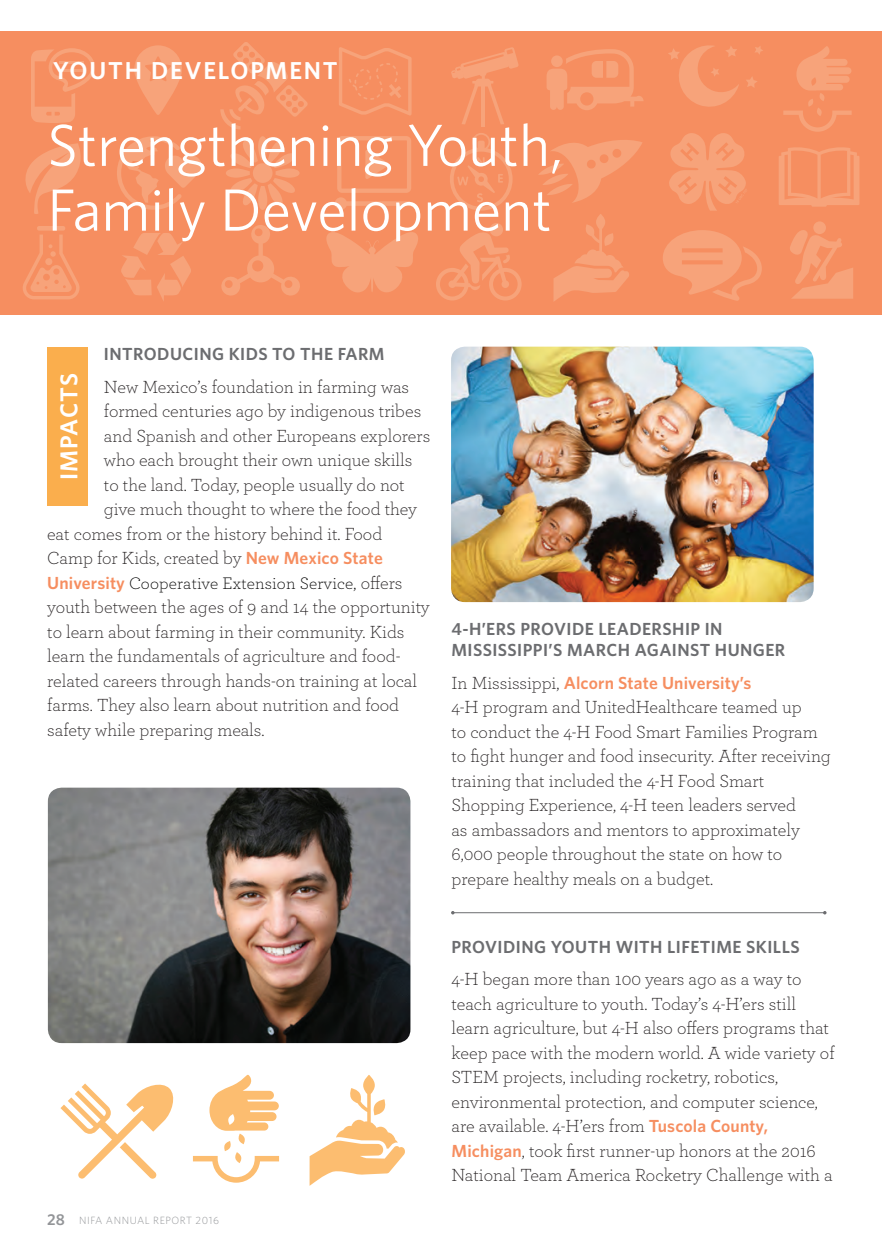
<style>
.page{position:relative;width:882px;height:1260px;background:#fff}
.page>*{position:absolute;margin:0;border:0;box-sizing:border-box;transform-origin:0 0}
.FY16_Portfolio_Headl{font:59.5px/64.8px "Whitney";color:#fff}
.FY16_Portfolio_Title{font:600 24.5px "Whitney";letter-spacing:.075em;color:#fff}
.FY16_Portfolio_Title-2{font:600 24.5px "Whitney";letter-spacing:.04em;color:#fff}
.FY16_Outcome_Text__i{font:300 18.38px/24.5px "Archer";color:#231f20}
.FY16_Outcome_Heads{font:600 17.5px/21px "Whitney";letter-spacing:.025em;color:#6c6d70}
.FY16_Outcome_Text__i-2{font:300 17.5px "Archer";letter-spacing:.01em;color:#000}
.FY16_Outcome_Text__i-3{font:600 17.5px "Whitney";letter-spacing:.01em;color:#f68e60}
.t1{font:300 10.5px "Whitney";letter-spacing:.05em;color:#939598}
.s1{font-family:"Whitney";font-weight:600;font-size:17.5px;color:#f68e60}
.s2{font-family:"Whitney";font-weight:600;color:#f68e60}
.s3{font-size:18.38px;color:#231f20}
.s4{font-weight:600;font-size:15.75px}
.s5{font-family:"Archer";font-weight:300;font-size:18.38px;color:#231f20}
</style>
<div class="page">
<div style="left:0;top:32px;width:882px;height:283px;background:#f68e60"></div>
<svg style="left:553px;top:214px;width:76px;height:87px"></svg>
<svg style="left:783px;top:46px;width:69px;height:86px"></svg>
<hr style="left:481px;top:86px;width:4px;height:41px;background:#f7a37a">
<svg style="left:451px;top:47px;width:68px;height:77px"></svg>
<svg style="left:746px;top:77px;width:11px;height:10px"></svg>
<svg style="left:668px;top:45px;width:71px;height:62px"></svg>
<svg style="left:755px;top:46px;width:8px;height:8px"></svg>
<svg style="left:779px;top:147px;width:81px;height:60px"></svg>
<svg style="left:31px;top:48px;width:64px;height:75px"></svg>
<hr style="left:59px;top:69px;width:25px;height:3px;background:#f7a37a">
<hr style="left:59px;top:61px;width:25px;height:3px;background:#f7a37a">
<svg style="left:335px;top:136px;width:76px;height:74px"></svg>
<svg style="left:663px;top:230px;width:99px;height:71px"></svg>
<svg style="left:121px;top:233px;width:70px;height:68px"></svg>
<svg style="left:25px;top:143px;width:56px;height:71px"></svg>
<svg style="left:226px;top:136px;width:74px;height:74px"></svg>
<svg style="left:326px;top:232px;width:92px;height:61px"></svg>
<svg style="left:790px;top:230px;width:63px;height:69px"></svg>
<div style="left:813px;top:221px;width:13px;height:13px;background:#f7a37a;border-radius:50%"></div>
<svg style="left:547px;top:49px;width:97px;height:61px"></svg>
<div style="left:551px;top:55px;width:12px;height:12px;background:#f7a37a;border-radius:50%"></div>
<svg style="left:436px;top:232px;width:86px;height:69px"></svg>
<div style="left:490px;top:223px;width:13px;height:13px;background:#f7a37a;border-radius:50%"></div>
<svg style="left:221px;top:225px;width:79px;height:71px"></svg>
<svg style="left:220px;top:42px;width:88px;height:88px"></svg>
<svg style="left:23px;top:226px;width:57px;height:73px"></svg>
<svg style="left:669px;top:133px;width:77px;height:78px"></svg>
<svg style="left:117px;top:136px;width:85px;height:74px"></svg>
<svg style="left:134px;top:45px;width:48px;height:70px"></svg>
<svg style="left:450px;top:133px;width:63px;height:78px"></svg>
<svg style="left:339px;top:47px;width:73px;height:69px"></svg>
<svg style="left:538px;top:140px;width:104px;height:63px"></svg>
<hr style="left:453px;top:912px;width:372px;height:1px;background:#6c6d70">
<div style="left:47px;top:347px;width:41px;height:159px;background:#faae4d"></div>
<img style="left:48px;top:788px;width:362px;height:255px">
<img style="left:451px;top:347px;width:363px;height:255px">
<svg style="left:310px;top:1075px;width:95px;height:111px"></svg>
<svg style="left:193px;top:1074px;width:86px;height:109px"></svg>
<svg style="left:60px;top:1083px;width:114px;height:96px"></svg>
<p class="FY16_Portfolio_Title" style="left:53px;top:54px;width:286px">YOUTH DEVELOPMENT</p>
<p class="FY16_Portfolio_Headl" style="left:47px;top:111px;width:517px">Strengthening Youth,<br>Family Development</p>
<p class="FY16_Outcome_Heads" style="left:104px;top:344px;width:282px">INTRODUCING KIDS TO THE FARM</p>
<p class="FY16_Outcome_Text__i" style="left:104px;top:374px;width:307px">New Mexico’s foundation in farming was</p>
<p class="FY16_Outcome_Text__i" style="left:104px;top:398px;width:319px">formed centuries ago by indigenous tribes</p>
<p class="FY16_Outcome_Text__i" style="left:104px;top:423px;width:328px">and Spanish and other Europeans explorers</p>
<p class="FY16_Outcome_Text__i" style="left:104px;top:447px;width:310px">who each brought their own unique skills</p>
<p class="FY16_Outcome_Text__i" style="left:104px;top:472px;width:302px">to the land. Today, people usually do not</p>
<p class="FY16_Outcome_Text__i" style="left:104px;top:496px;width:315px">give much thought to where the food they</p>
<p class="FY16_Outcome_Text__i" style="left:47px;top:521px;width:337px">eat comes from or the history behind it. Food</p>
<p class="FY16_Outcome_Text__i" style="left:47px;top:545px;width:337px">Camp for Kids, created by <span class="s1">New Mexico State</span></p>
<p class="FY16_Outcome_Text__i-2" style="left:47px;top:572px;width:357px"><span class="s2">University</span> Cooperative Extension Service, <span class="s3">offers</span></p>
<p class="FY16_Outcome_Text__i" style="left:47px;top:594px;width:384px">youth between the ages of 9 and 14 the opportunity to learn about farming in their community. Kids learn the fundamentals of agriculture and food&shy;related careers through hands-on training at local farms. They also learn about nutrition and food safety while preparing meals.</p>
<p class="FY16_Portfolio_Title-2" style="left:53px;top:480px;width:109px;rotate:-90deg">IMPACTS</p>
<p class="t1" style="left:47px;top:1214px;width:173px"><span class="s4">28</span> NIFA ANNUAL REPORT 2016</p>
<p class="FY16_Outcome_Heads" style="left:452px;top:618px;width:335px">4-H’ERS PROVIDE LEADERSHIP IN<br>MISSISSIPPI’S MARCH AGAINST HUNGER</p>
<p class="FY16_Outcome_Text__i-3" style="left:452px;top:671px;width:302px"><span class="s5">In Mississippi,</span> Alcorn State University’s</p>
<p class="FY16_Outcome_Text__i" style="left:452px;top:694px;width:381px">4-H program and UnitedHealthcare teamed up<br>to conduct the 4-H Food Smart Families Program to fight hunger and food insecurity. After receiving training that included the 4-H Food Smart Shopping Experience, 4-H teen leaders served<br>as ambassadors and mentors to approximately 6,000 people throughout the state on how to prepare healthy meals on a budget.</p>
<p class="FY16_Outcome_Heads" style="left:452px;top:936px;width:350px">PROVIDING YOUTH WITH LIFETIME SKILLS</p>
<p class="FY16_Outcome_Text__i" style="left:451px;top:966px;width:385px">4-H began more than 100 years ago as a way to teach agriculture to youth. Today’s 4-H’ers still learn agriculture, but 4-H also offers programs that keep pace with the modern world. A wide variety of STEM projects, including rocketry, robotics, environmental protection, and computer science, are available. 4-H’ers from <span class="s1">Tuscola County, Michigan</span>, took first runner-up honors at the 2016<br>National Team America Rocketry Challenge with a</p>
</div>
